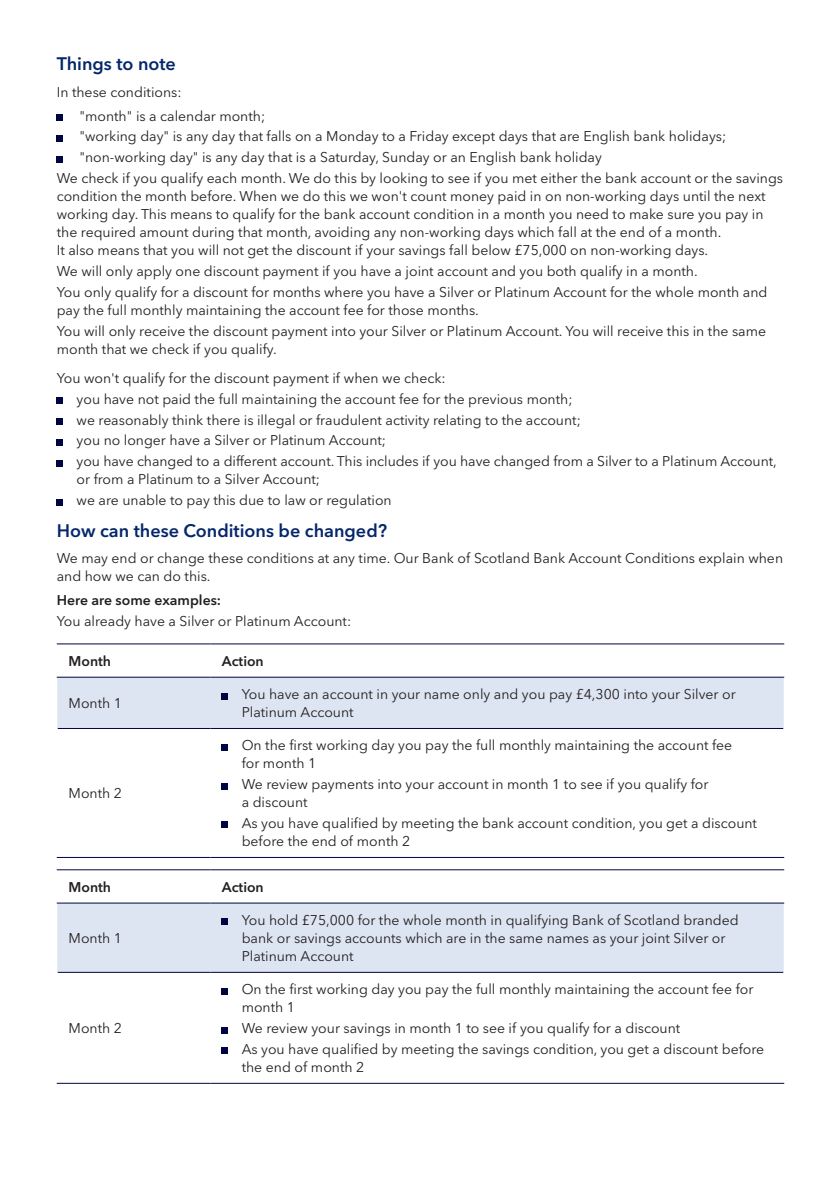
<style>
.page{position:relative;width:840px;height:1191px;background:#fff}
.page>*{position:absolute;margin:0;border:0;box-sizing:border-box;transform-origin:0 0}
.NEW_TC_Sub_Header_3{font:600 18px "Avenir Next LT Pro";color:#05276a}
.NEW_TC_Body_Copy{font:14px/18px "Avenir Next LT Pro";color:#231f20}
.NEW_TC_Bullet{font:14px/18px "Avenir Next LT Pro";color:#231f20}
.NEW_TC_Body_Copy-2{font:600 14px "Avenir Next LT Pro";color:#231f20}
</style>
<div class="page">
<svg style="left:57px;top:114px;width:6px;height:6px"></svg>
<svg style="left:57px;top:135px;width:6px;height:6px"></svg>
<svg style="left:57px;top:156px;width:6px;height:6px"></svg>
<div style="left:57px;top:397px;width:6px;height:7px;background:#000541"></div>
<svg style="left:57px;top:418px;width:6px;height:6px"></svg>
<svg style="left:57px;top:439px;width:6px;height:6px"></svg>
<svg style="left:57px;top:460px;width:6px;height:6px"></svg>
<svg style="left:57px;top:499px;width:6px;height:6px"></svg>
<svg style="left:57px;top:644px;width:726px;height:213px"></svg>
<hr style="left:57px;top:643px;width:153px;height:1px;background:#000541">
<hr style="left:210px;top:643px;width:573px;height:1px;background:#000541">
<hr style="left:57px;top:676px;width:153px;height:1px;background:#000541">
<hr style="left:210px;top:676px;width:573px;height:1px;background:#000541">
<hr style="left:58px;top:728px;width:152px;height:1px;background:#000541">
<hr style="left:210px;top:728px;width:572px;height:1px;background:#000541">
<hr style="left:57px;top:857px;width:153px;height:1px;background:#000541">
<hr style="left:210px;top:857px;width:573px;height:1px;background:#000541">
<div style="left:57px;top:677px;width:726px;height:51px;background:#dee5f2"></div>
<svg style="left:222px;top:744px;width:6px;height:6px"></svg>
<svg style="left:222px;top:783px;width:6px;height:6px"></svg>
<svg style="left:222px;top:822px;width:6px;height:6px"></svg>
<svg style="left:57px;top:870px;width:726px;height:184px"></svg>
<div style="left:57px;top:903px;width:726px;height:69px;background:#dee5f2"></div>
<hr style="left:57px;top:869px;width:153px;height:1px;background:#000541">
<hr style="left:210px;top:869px;width:573px;height:1px;background:#000541">
<hr style="left:57px;top:902px;width:153px;height:1px;background:#000541">
<hr style="left:210px;top:902px;width:573px;height:1px;background:#000541">
<hr style="left:58px;top:971px;width:152px;height:1px;background:#000541">
<hr style="left:210px;top:971px;width:572px;height:1px;background:#000541">
<hr style="left:57px;top:1082px;width:153px;height:1px;background:#000541">
<hr style="left:210px;top:1082px;width:573px;height:1px;background:#000541">
<div style="left:222px;top:918px;width:6px;height:7px;background:#000541"></div>
<svg style="left:222px;top:988px;width:6px;height:6px"></svg>
<svg style="left:222px;top:1027px;width:6px;height:6px"></svg>
<div style="left:222px;top:1047px;width:6px;height:7px;background:#000541"></div>
<p class="NEW_TC_Sub_Header_3" style="left:57px;top:53px;width:121px">Things to note</p>
<p class="NEW_TC_Bullet" style="left:57px;top:83px;width:126px">In these conditions:</p>
<p class="NEW_TC_Body_Copy" style="left:79px;top:107px;width:187px">"month" is a calendar month;</p>
<p class="NEW_TC_Body_Copy" style="left:79px;top:127px;width:648px">"working day" is any day that falls on a Monday to a Friday except days that are English bank holidays;</p>
<p class="NEW_TC_Body_Copy" style="left:79px;top:148px;width:523px">"non-working day" is any day that is a Saturday, Sunday or an English bank holiday</p>
<p class="NEW_TC_Body_Copy" style="left:57px;top:169px;width:727px">We check if you qualify each month. We do this by looking to see if you met either the bank account or the savings condition the month before. When we do this we won't count money paid in on non-working days until the next working day. This means to qualify for the bank account condition in a month you need to make sure you pay in the required amount during that month, avoiding any non-working days which fall at the end of a month.<br>It also means that you will not get the discount if your savings fall below £75,000 on non-working days.</p>
<p class="NEW_TC_Body_Copy" style="left:57px;top:262px;width:642px">We will only apply one discount payment if you have a joint account and you both qualify in a month.</p>
<p class="NEW_TC_Body_Copy" style="left:57px;top:283px;width:711px">You only qualify for a discount for months where you have a Silver or Platinum Account for the whole month and pay the full monthly maintaining the account fee for those months.</p>
<p class="NEW_TC_Body_Copy" style="left:57px;top:322px;width:710px">You will only receive the discount payment into your Silver or Platinum Account. You will receive this in the same month that we check if you qualify.</p>
<p class="NEW_TC_Bullet" style="left:57px;top:369px;width:390px">You won't qualify for the discount payment if when we check:</p>
<p class="NEW_TC_Bullet" style="left:77px;top:390px;width:497px">you have not paid the full maintaining the account fee for the previous month;</p>
<p class="NEW_TC_Bullet" style="left:77px;top:411px;width:505px">we reasonably think there is illegal or fraudulent activity relating to the account;</p>
<p class="NEW_TC_Bullet" style="left:77px;top:431px;width:311px">you no longer have a Silver or Platinum Account;</p>
<p class="NEW_TC_Bullet" style="left:77px;top:452px;width:701px">you have changed to a different account. This includes if you have changed from a Silver to a Platinum Account, or from a Platinum to a Silver Account;</p>
<p class="NEW_TC_Bullet" style="left:77px;top:491px;width:316px">we are unable to pay this due to law or regulation</p>
<p class="NEW_TC_Sub_Header_3" style="left:57px;top:519px;width:331px">How can these Conditions be changed?</p>
<p class="NEW_TC_Body_Copy" style="left:57px;top:549px;width:727px">We may end or change these conditions at any time. Our Bank of Scotland Bank Account Conditions explain when and how we can do this.</p>
<p class="NEW_TC_Body_Copy-2" style="left:57px;top:591px;width:166px">Here are some examples:</p>
<p class="NEW_TC_Body_Copy" style="left:57px;top:612px;width:296px">You already have a Silver or Platinum Account:</p>
<p class="NEW_TC_Body_Copy-2" style="left:69px;top:652px;width:44px">Month</p>
<p class="NEW_TC_Body_Copy-2" style="left:222px;top:652px;width:43px">Action</p>
<p class="NEW_TC_Body_Copy" style="left:69px;top:694px;width:55px">Month 1</p>
<p class="NEW_TC_Body_Copy" style="left:241px;top:685px;width:495px">You have an account in your name only and you pay £4,300 into your Silver or<br>Platinum Account</p>
<p class="NEW_TC_Body_Copy" style="left:69px;top:784px;width:55px">Month 2</p>
<p class="NEW_TC_Body_Copy" style="left:241px;top:736px;width:492px">On the first working day you pay the full monthly maintaining the account fee for month 1</p>
<p class="NEW_TC_Body_Copy" style="left:241px;top:775px;width:468px">We review payments into your account in month 1 to see if you qualify for a discount</p>
<p class="NEW_TC_Body_Copy" style="left:241px;top:814px;width:516px">As you have qualified by meeting the bank account condition, you get a discount before the end of month 2</p>
<p class="NEW_TC_Body_Copy-2" style="left:69px;top:878px;width:44px">Month</p>
<p class="NEW_TC_Body_Copy-2" style="left:222px;top:878px;width:43px">Action</p>
<p class="NEW_TC_Body_Copy" style="left:69px;top:929px;width:55px">Month 1</p>
<p class="NEW_TC_Body_Copy" style="left:69px;top:1019px;width:55px">Month 2</p>
<p class="NEW_TC_Body_Copy" style="left:241px;top:911px;width:498px">You hold £75,000 for the whole month in qualifying Bank of Scotland branded bank or savings accounts which are in the same names as your joint Silver or<br>Platinum Account</p>
<p class="NEW_TC_Body_Copy" style="left:241px;top:980px;width:513px">On the first working day you pay the full monthly maintaining the account fee for month 1</p>
<p class="NEW_TC_Body_Copy" style="left:241px;top:1019px;width:440px">We review your savings in month 1 to see if you qualify for a discount</p>
<p class="NEW_TC_Body_Copy" style="left:241px;top:1040px;width:524px">As you have qualified by meeting the savings condition, you get a discount before the end of month 2</p>
</div>
